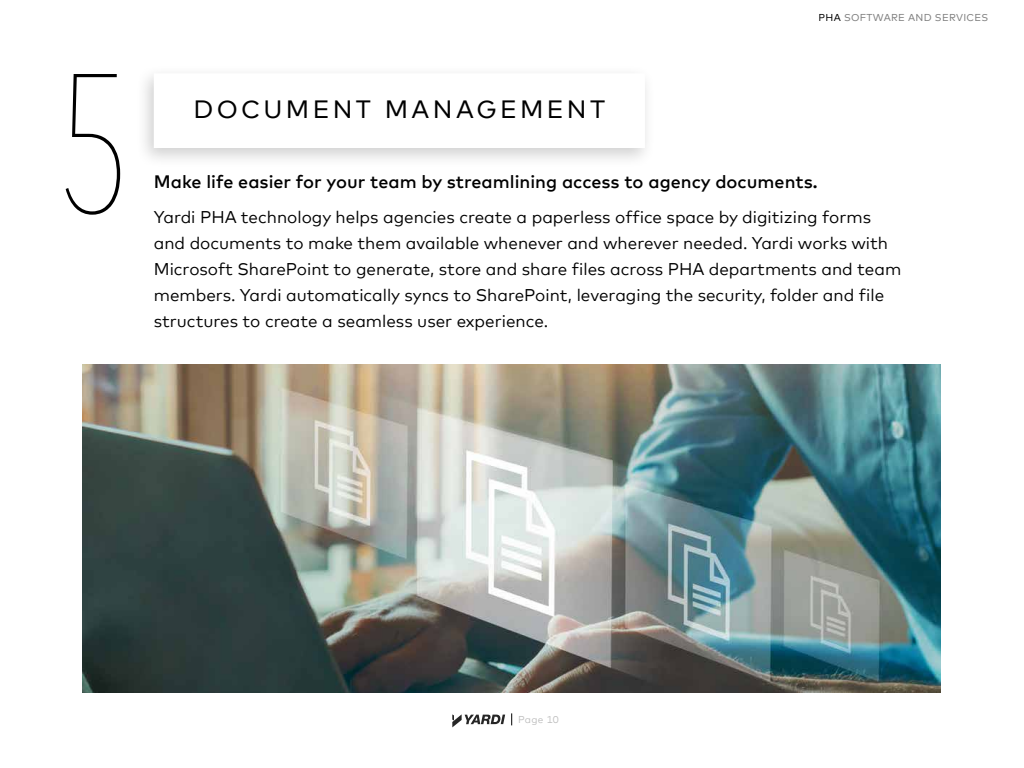
<style>
.page{position:relative;width:1024px;height:768px;background:#fff}
.page>*{position:absolute;margin:0;border:0;box-sizing:border-box;transform-origin:0 0}
.t1{font:100 condensed 200px "Mark Offc Pro";color:#000}
.t2{font:25px "Mark Offc Pro";letter-spacing:.135em;color:#000}
.t3{font:500 18px "Mark Offc Pro";color:#000}
.t4{font:17px/26px "Mark Offc Pro";color:#000}
.t5{font:10px "Mark Offc Pro";letter-spacing:.03em;color:#7f7f7f}
.t6{font:10px "Mark Offc Pro";letter-spacing:.025em;color:#bfbfbf}
.s1{color:#000}
</style>
<div class="page">
<svg style="left:452px;top:714px;width:53px;height:13px"></svg>
<svg style="left:511px;top:713px;width:1px;height:12px"></svg>
<div style="left:135px;top:65px;width:520px;height:104px;background:#000;opacity:.19"></div>
<svg style="left:154px;top:73px;width:491px;height:75px"></svg>
<img style="left:82px;top:364px;width:858px;height:329px">
<h1 class="t1" style="left:56px;top:6px;width:79px">5</h1>
<h2 class="t2" style="left:193px;top:91px;width:413px">DOCUMENT MANAGEMENT</h2>
<p class="t5" style="left:819px;top:10px;width:171px"><span class="s1">PHA</span> SOFTWARE AND SERVICES</p>
<p class="t3" style="left:154px;top:168px;width:665px">Make life easier for your team by streamlining access to agency documents.</p>
<p class="t4" style="left:154px;top:203px;width:749px">Yardi PHA technology helps agencies create a paperless office space by digitizing forms and documents to make them available whenever and wherever needed. Yardi works with Microsoft SharePoint to generate, store and share files across PHA departments and team members. Yardi automatically syncs to SharePoint, leveraging the security, folder and file structures to create a seamless user experience.</p>
<p class="t6" style="left:518px;top:712px;width:42px">Page 10</p>
</div>
